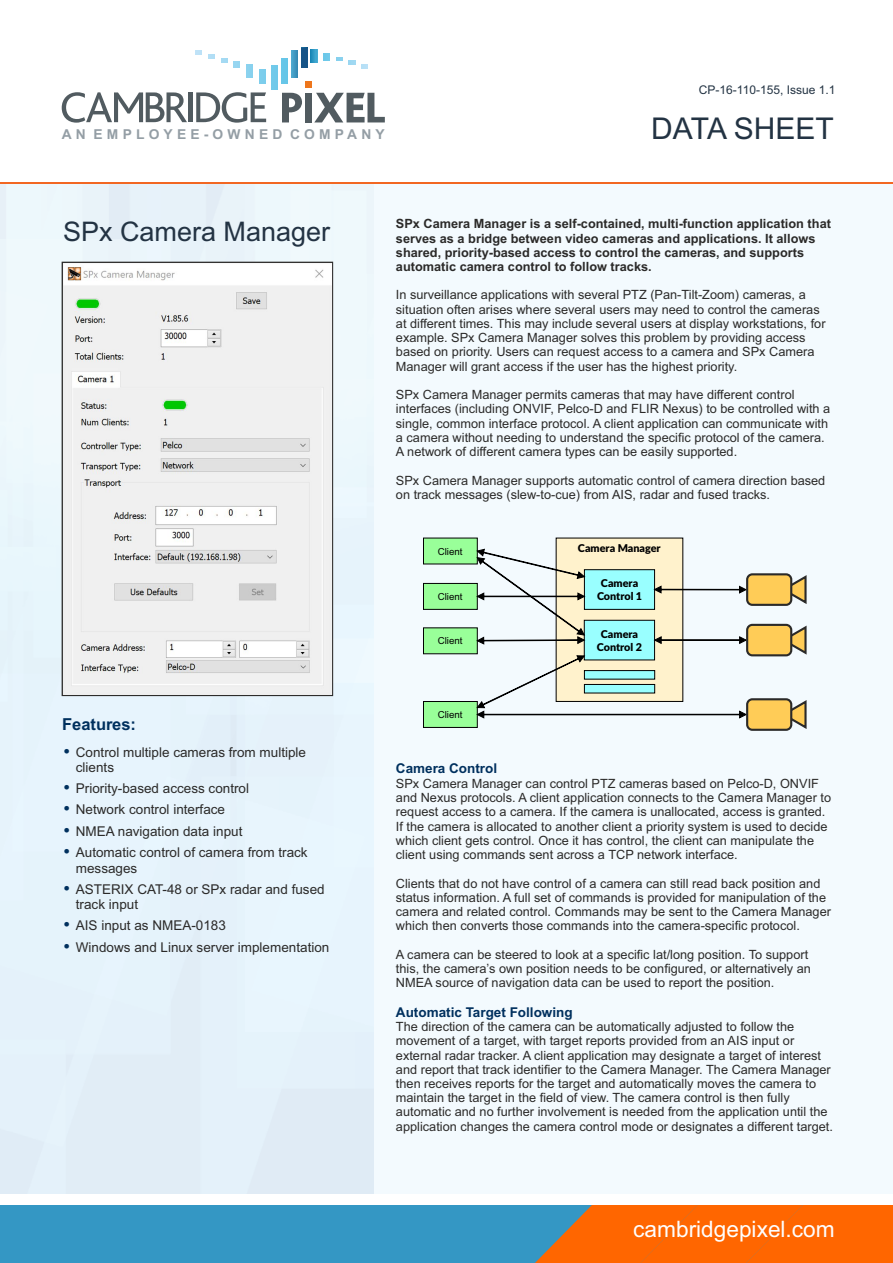
<style>
.page{position:relative;width:893px;height:1263px;background:#fff}
.page>*{position:absolute;margin:0;border:0;box-sizing:border-box;transform-origin:0 0}
.t1{font:30px "Arial";color:#233343}
.t2{font:27px "Arial";color:#233343}
.t3{font:22.65px "Arial";color:#fefefe}
.t4{font:700 16.5px "Arial";color:#00305e}
.t5{font:700 13.65px "Arial";letter-spacing:.305em;color:#949ea5}
.t6{font:13.5px/21.5px "Arial";color:#2b2a29}
.t7{font:700 13.5px "Arial";color:#00305e}
.t8{font:12.75px/14.2px "Arial";color:#2b2a29}
.t9{font:700 12.75px/14.2px "Arial";color:#2b2a29}
.t10{font:12px "Arial";color:#233343}
.t11{font:900 10.8px/12.9px "Lato";color:#000;text-align:center}
.t12{font:9.75px "Arial";color:#000}
</style>
<div class="page">
<div style="left:373px;top:184px;width:520px;height:1010px;background:#f3fafe"></div>
<div style="left:0;top:1203px;width:893px;height:60px;background:#3497c4"></div>
<svg style="left:535px;top:1205px;width:358px;height:58px;background:#ee690f"></svg>
<div style="left:0;top:1195px;width:893px;height:10px;background:#fff"></div>
<hr style="left:0;top:182px;width:893px;height:2px;background:#f26722">
<img style="left:64px;top:264px;width:267px;height:430px">
<div style="left:62px;top:262px;width:271px;height:434px;border:1px solid #2b2a29"></div>
<svg style="left:423px;top:537px;width:324px;height:191px"></svg>
<svg style="left:789px;top:573px;width:19px;height:33px"></svg>
<div style="left:746px;top:573px;width:46px;height:33px;background:#ffcc57;border:2px solid #2b2a29;border-radius:5px"></div>
<svg style="left:789px;top:624px;width:19px;height:32px"></svg>
<div style="left:746px;top:624px;width:46px;height:32px;background:#ffcc57;border:2px solid #2b2a29;border-radius:5px"></div>
<svg style="left:789px;top:698px;width:19px;height:33px"></svg>
<div style="left:746px;top:698px;width:46px;height:33px;background:#ffcc57;border:2px solid #2b2a29;border-radius:5px"></div>
<svg style="left:62px;top:92px;width:125px;height:31px"></svg>
<hr style="left:189px;top:92px;width:4px;height:30px;background:#515b60">
<svg style="left:196px;top:92px;width:70px;height:31px"></svg>
<svg style="left:282px;top:93px;width:20px;height:29px"></svg>
<svg style="left:314px;top:93px;width:71px;height:29px"></svg>
<svg style="left:362px;top:65px;width:6px;height:4px"></svg>
<svg style="left:349px;top:61px;width:6px;height:3px"></svg>
<svg style="left:336px;top:57px;width:6px;height:4px"></svg>
<svg style="left:324px;top:54px;width:6px;height:6px"></svg>
<svg style="left:311px;top:50px;width:6px;height:13px"></svg>
<div style="left:301px;top:48px;width:6px;height:20px;background:#165487"></div>
<div style="left:291px;top:51px;width:6px;height:27px;background:#439cc4"></div>
<div style="left:282px;top:58px;width:6px;height:26px;background:#66c6e8"></div>
<div style="left:271px;top:66px;width:6px;height:23px;background:#70c9ea"></div>
<div style="left:259px;top:70px;width:6px;height:14px;background:#7dcdec"></div>
<svg style="left:246px;top:65px;width:6px;height:12px"></svg>
<svg style="left:234px;top:62px;width:6px;height:6px"></svg>
<svg style="left:221px;top:58px;width:6px;height:4px"></svg>
<svg style="left:196px;top:51px;width:6px;height:4px"></svg>
<svg style="left:208px;top:55px;width:6px;height:3px"></svg>
<div style="left:305px;top:93px;width:7px;height:29px;background:#515b60"></div>
<div style="left:305px;top:81px;width:7px;height:7px;background:#ee761c"></div>
<svg style="left:65px;top:748px;width:4px;height:5px"></svg>
<svg style="left:65px;top:785px;width:4px;height:4px"></svg>
<svg style="left:65px;top:806px;width:4px;height:5px"></svg>
<svg style="left:65px;top:828px;width:4px;height:4px"></svg>
<svg style="left:65px;top:849px;width:4px;height:5px"></svg>
<svg style="left:65px;top:886px;width:4px;height:4px"></svg>
<svg style="left:65px;top:922px;width:4px;height:5px"></svg>
<svg style="left:65px;top:943px;width:4px;height:5px"></svg>
<p class="t5" style="left:62px;top:130px;width:325px">AN EMPLOYEE-OWNED COMPANY</p>
<p class="t10" style="left:699px;top:85px;width:138px">CP-16-110-155, Issue 1.1</p>
<h1 class="t1" style="left:651px;top:117px;width:184px">DATA SHEET</h1>
<h2 class="t2" style="left:63px;top:221px;width:269px">SPx Camera Manager</h2>
<p class="t4" style="left:62px;top:717px;width:75px">Features:</p>
<p class="t6" style="left:76px;top:745px;width:232px;line-height:15.6px">Control multiple cameras from multiple clients</p>
<p class="t6" style="left:76px;top:779px;width:233px">Priority-based access control<br>Network control interface<br>NMEA navigation data input<br>Automatic control of camera from track</p>
<p class="t6" style="left:76px;top:859px;width:250px;line-height:20.9px">messages<br>ASTERIX CAT-48 or SPx radar and fused</p>
<p class="t6" style="left:76px;top:895px;width:255px">track input<br>AIS input as NMEA-0183<br>Windows and Linux server implementation</p>
<p class="t9" style="left:396px;top:218px;width:437px">SPx Camera Manager is a self-contained, multi-function application that serves as a bridge between video cameras and applications. It allows shared, priority-based access to control the cameras, and supports automatic camera control to follow tracks.</p>
<p class="t8" style="left:396px;top:289px;width:431px">In surveillance applications with several PTZ (Pan-Tilt-Zoom) cameras, a situation often arises where several users may need to control the cameras at different times. This may include several users at display workstations, for example. SPx Camera Manager solves this problem by providing access based on priority. Users can request access to a camera and SPx Camera Manager will grant access if the user has the highest priority.</p>
<p class="t8" style="left:396px;top:389px;width:436px">SPx Camera Manager permits cameras that may have different control interfaces (including ONVIF, Pelco-D and FLIR Nexus) to be controlled with a single, common interface protocol. A client application can communicate with a camera without needing to understand the specific protocol of the camera.<br>A network of different camera types can be easily supported.</p>
<p class="t8" style="left:396px;top:474px;width:431px">SPx Camera Manager supports automatic control of camera direction based on track messages (slew-to-cue) from AIS, radar and fused tracks.</p>
<p class="t12" style="left:438px;top:547px;width:26px">Client</p>
<p class="t11" style="left:578px;top:543px;width:84px">Camera Manager</p>
<p class="t12" style="left:438px;top:593px;width:26px">Client</p>
<p class="t12" style="left:438px;top:637px;width:26px">Client</p>
<p class="t11" style="left:597px;top:577px;width:47px">Camera<br>Control 1</p>
<p class="t11" style="left:597px;top:628px;width:47px">Camera<br>Control 2</p>
<p class="t12" style="left:438px;top:711px;width:26px">Client</p>
<p class="t7" style="left:396px;top:764px;width:103px">Camera Control</p>
<p class="t8" style="left:396px;top:777px;width:437px">SPx Camera Manager can control PTZ cameras based on Pelco-D, ONVIF and Nexus protocols. A client application connects to the Camera Manager to request access to a camera. If the camera is unallocated, access is granted.<br>If the camera is allocated to another client a priority system is used to decide which client gets control. Once it has control, the client can manipulate the client using commands sent across a TCP network interface.</p>
<p class="t8" style="left:396px;top:877px;width:437px">Clients that do not have control of a camera can still read back position and status information. A full set of commands is provided for manipulation of the camera and related control. Commands may be sent to the Camera Manager which then converts those commands into the camera-specific protocol.</p>
<p class="t8" style="left:396px;top:948px;width:417px">A camera can be steered to look at a specific lat/long position. To support this, the camera’s own position needs to be configured, or alternatively an<br>NMEA source of navigation data can be used to report the position.</p>
<p class="t7" style="left:396px;top:1007px;width:178px">Automatic Target Following</p>
<p class="t8" style="left:396px;top:1020px;width:438px">The direction of the camera can be automatically adjusted to follow the movement of a target, with target reports provided from an AIS input or external radar tracker. A client application may designate a target of interest and report that track identifier to the Camera Manager. The Camera Manager then receives reports for the target and automatically moves the camera to maintain the target in the field of view. The camera control is then fully automatic and no further involvement is needed from the application until the application changes the camera control mode or designates a different target.</p>
<h3 class="t3" style="left:633px;top:1220px;width:203px">cambridgepixel.com</h3>
</div>
